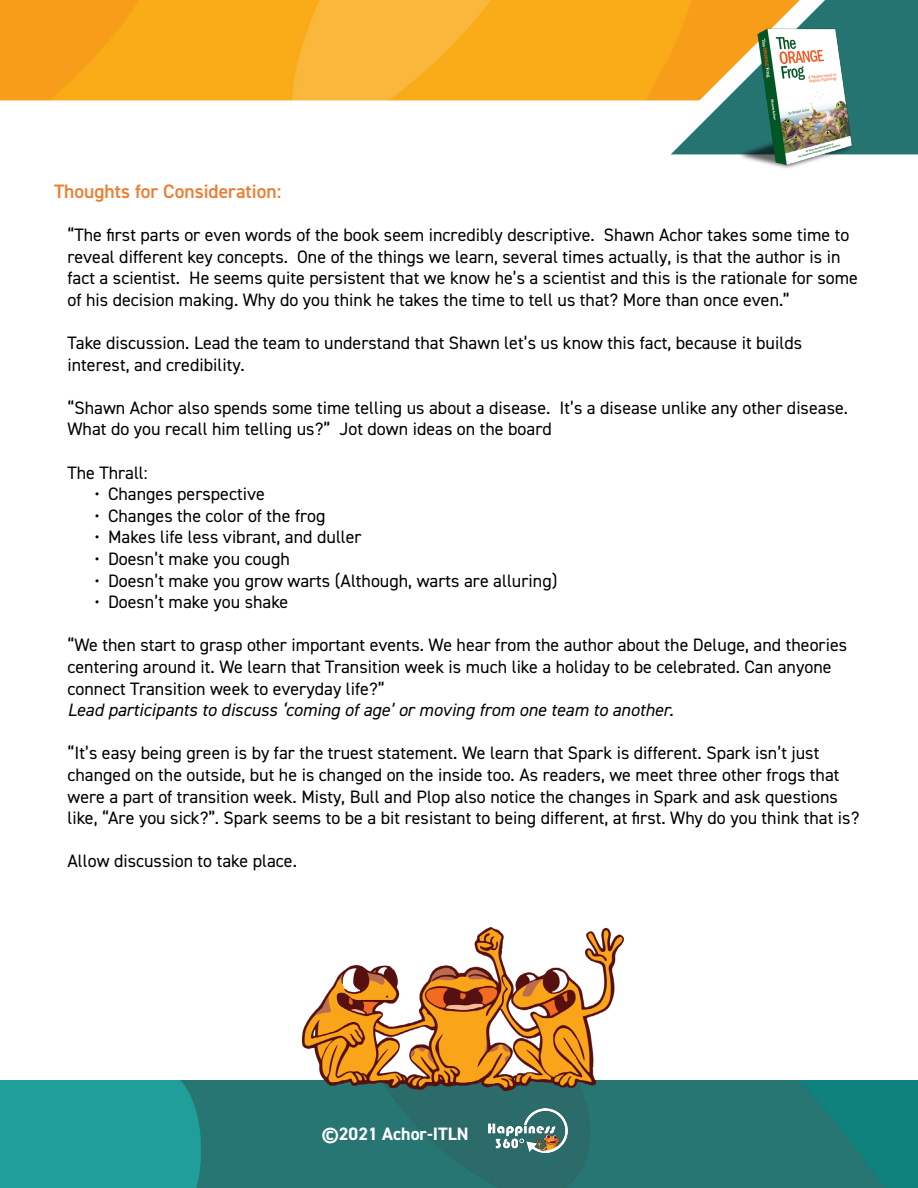
<style>
.page{position:relative;width:918px;height:1188px;background:#fff}
.page>*{position:absolute;margin:0;border:0;box-sizing:border-box;transform-origin:0 0}
.t1{font:600 19.5px "DIN2014";color:#ed7d31}
.t2{font:18px/21.6px "DIN2014";color:#000}
.t3{font:italic 18px "DIN2014";color:#000}
.t4{font:700 18px "DIN2014";color:#fff}
</style>
<div class="page">
<img style="left:0;top:1080px;width:918px;height:108px">
<img style="left:0;top:0;width:671px;height:100px">
<img style="left:671px;top:0;width:247px;height:154px">
<img style="left:489px;top:1108px;width:79px;height:44px">
<img style="left:738px;top:29px;width:116px;height:140px">
<img style="left:302px;top:927px;width:321px;height:163px">
<p class="t1" style="left:54px;top:178px;width:229px">Thoughts for Consideration:</p>
<p class="t2" style="left:68px;top:224px;width:792px">“The first parts or even words of the book seem incredibly descriptive. Shawn Achor takes some time to reveal different key concepts. One of the things we learn, several times actually, is that the author is in fact a scientist. He seems quite persistent that we know he’s a scientist and this is the rationale for some of his decision making. Why do you think he takes the time to tell us that? More than once even.”</p>
<p class="t2" style="left:68px;top:332px;width:736px">Take discussion. Lead the team to understand that Shawn let’s us know this fact, because it builds interest, and credibility.</p>
<p class="t2" style="left:68px;top:396px;width:782px">“Shawn Achor also spends some time telling us about a disease. It’s a disease unlike any other disease.<br>What do you recall him telling us?” Jot down ideas on the board</p>
<p class="t2" style="left:68px;top:461px;width:82px">The Thrall:</p>
<p class="t2" style="left:94px;top:483px;width:172px">• Changes perspective</p>
<p class="t2" style="left:94px;top:504px;width:233px">• Changes the color of the frog</p>
<p class="t2" style="left:94px;top:526px;width:269px">• Makes life less vibrant, and duller</p>
<p class="t2" style="left:94px;top:548px;width:197px">• Doesn’t make you cough</p>
<p class="t2" style="left:94px;top:569px;width:464px">• Doesn’t make you grow warts (Although, warts are alluring)</p>
<p class="t2" style="left:94px;top:591px;width:195px">• Doesn’t make you shake</p>
<p class="t2" style="left:68px;top:634px;width:781px">“We then start to grasp other important events. We hear from the author about the Deluge, and theories centering around it. We learn that Transition week is much like a holiday to be celebrated. Can anyone connect Transition week to everyday life?”</p>
<p class="t3" style="left:68px;top:699px;width:608px">Lead participants to discuss ‘coming of age’ or moving from one team to another.</p>
<p class="t2" style="left:68px;top:742px;width:793px">“It’s easy being green is by far the truest statement. We learn that Spark is different. Spark isn’t just changed on the outside, but he is changed on the inside too. As readers, we meet three other frogs that were a part of transition week. Misty, Bull and Plop also notice the changes in Spark and ask questions like, “Are you sick?”. Spark seems to be a bit resistant to being different, at first. Why do you think that is?</p>
<p class="t2" style="left:68px;top:850px;width:231px">Allow discussion to take place.</p>
<p class="t4" style="left:322px;top:1122px;width:148px">©2021 Achor-ITLN</p>
</div>
